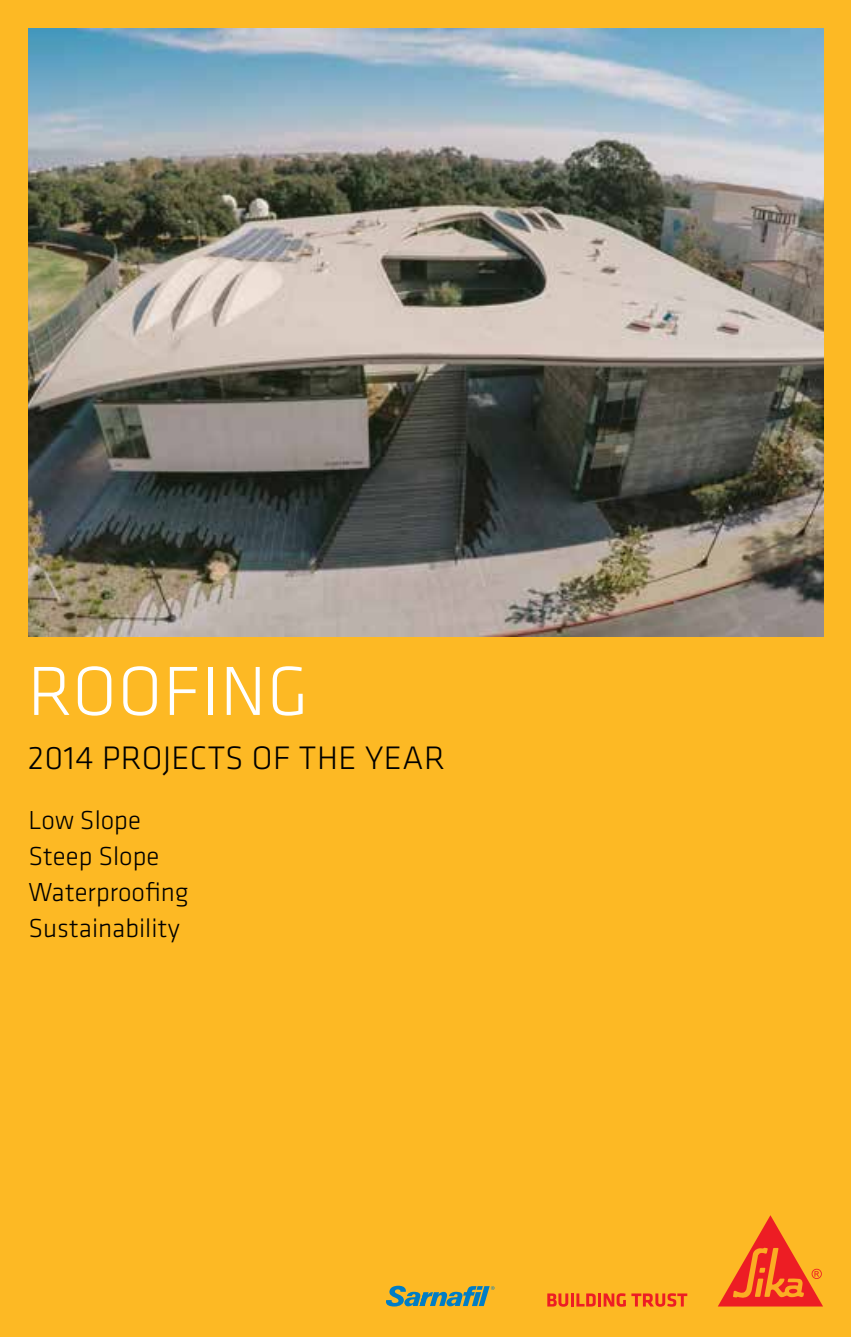
<style>
.page{position:relative;width:851px;height:1337px;background:#fff}
.page>*{position:absolute;margin:0;border:0;box-sizing:border-box;transform-origin:0 0}
.t1{font:300 72px "Klavika";letter-spacing:.015em;color:#fff}
.t2{font:300 33.75px "Klavika";letter-spacing:.015em;color:#000}
.t3{font:300 27px/36px "Klavika";color:#000}
</style>
<div class="page">
<div style="left:0;top:0;width:850px;height:1336px;background:#fdb924"></div>
<img style="left:28px;top:29px;width:795px;height:607px">
<svg style="left:547px;top:1293px;width:140px;height:13px"></svg>
<svg style="left:718px;top:1215px;width:105px;height:91px"></svg>
<svg style="left:386px;top:1285px;width:108px;height:21px"></svg>
<h1 class="t1" style="left:28px;top:647px;width:282px">ROOFING</h1>
<p class="t2" style="left:28px;top:737px;width:418px">2014 PROJECTS OF THE YEAR</p>
<p class="t3" style="left:29px;top:802px;width:162px">Low Slope<br>Steep Slope<br>Waterproofing<br>Sustainability</p>
</div>
